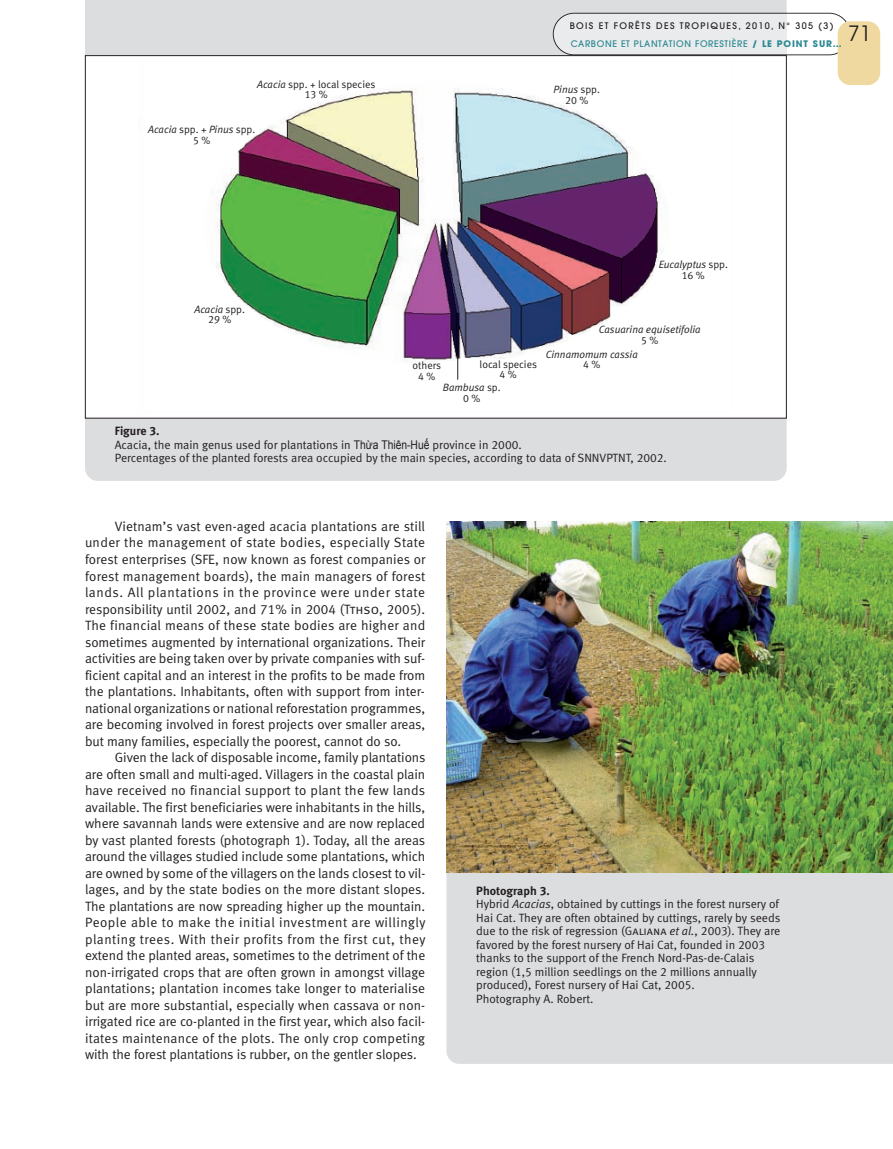
<style>
.page{position:relative;width:893px;height:1149px;background:#fff}
.page>*{position:absolute;margin:0;border:0;box-sizing:border-box;transform-origin:0 0}
.t1{font:21px "Avant Garde";color:#231f20}
.t2{font:13.5px/16.5px "Meta Normal LF";letter-spacing:-.005em;color:#231f20;text-align:justify}
.t3{font:12px/13.5px "Meta Normal LF";color:#231f20}
.t4{font:12px "Meta Bold LF";color:#231f20}
.t5{font:italic 10.65px/10.6px "Meta Normal LF";color:#231f20;text-align:center}
.t6{font:10.65px/10.6px "Meta Normal LF";color:#231f20;text-align:center}
.t7{font:500 9px "Avant Garde";letter-spacing:.07em;color:#2c8993}
.t8{font:500 9px "Avant Garde";letter-spacing:.15em;color:#231f20}
.s1{font-style:italic}
.s2{font-style:normal}
.s3{font-weight:700}
.s4{font-family:"Arial"}
.s5{font-family:"Meta Normal LF Caps"}
</style>
<div class="page">
<div style="left:446px;top:872px;width:447px;height:191px;background:#dcdddf"></div>
<div style="left:85px;top:0;width:702px;height:480px;background:#dcdddf"></div>
<div style="left:85px;top:56px;width:701px;height:362px;background:#fff"></div>
<svg style="left:216px;top:88px;width:448px;height:292px"></svg>
<svg style="left:457px;top:355px;width:1px;height:24px"></svg>
<img style="left:446px;top:521px;width:447px;height:351px">
<svg style="left:553px;top:13px;width:294px;height:42px"></svg>
<div style="left:838px;top:21px;width:42px;height:64px;background:#f0d9a0;border-radius:13px"></div>
<p class="t6" style="left:257px;top:80px;width:120px"><span class="s1">Acacia</span> spp. + local species<br>13 %</p>
<p class="t5" style="left:148px;top:125px;width:109px">Acacia <span class="s2">spp. +</span> Pinus <span class="s2">spp.<br>5 %</span></p>
<p class="t8" style="left:570px;top:23px;width:265px">BOIS ET FORÊTS DES TROPIQUES, 2010, N° 305 (3)</p>
<h1 class="t1" style="left:848px;top:26px;width:25px">71</h1>
<p class="t7" style="left:571px;top:41px;width:273px">CARBONE ET PLANTATION FORESTIÈRE <span class="s3">/ LE POINT SUR…</span></p>
<p class="t6" style="left:554px;top:85px;width:48px"><span class="s1">Pinus</span> spp.<br>20 %</p>
<p class="t6" style="left:195px;top:305px;width:52px"><span class="s1">Acacia</span> spp.<br>29 %</p>
<p class="t5" style="left:659px;top:260px;width:71px">Eucalyptus <span class="s2">spp.<br>16 %</span></p>
<p class="t6" style="left:413px;top:361px;width:30px">others<br>4 %</p>
<p class="t6" style="left:480px;top:359px;width:59px">local species<br>4 %</p>
<p class="t5" style="left:443px;top:383px;width:59px">Bambusa <span class="s2">sp.<br>0 %</span></p>
<p class="t5" style="left:599px;top:325px;width:103px">Casuarina equisetifolia</p>
<p class="t6" style="left:641px;top:335px;width:19px">5 %</p>
<p class="t5" style="left:546px;top:349px;width:94px">Cinnamomum cassia</p>
<p class="t6" style="left:583px;top:360px;width:19px">4 %</p>
<p class="t4" style="left:115px;top:427px;width:46px">Figure 3.</p>
<p class="t3" style="left:115px;top:439px;width:554px">Acacia, the main genus used for plantations in <span class="s4">Thừa Thiên-Huế</span> province in 2000.<br>Percentages of the planted forests area occupied by the main species, according to data of SNNVPTNT, 2002.</p>
<p class="t2" style="left:85px;top:519px;width:342px;text-indent:30px">Vietnam’s vast even-aged acacia plantations are still under the management of state bodies, especially State forest enterprises (SFE, now known as forest companies or forest management boards), the main managers of forest lands. All plantations in the province were under state responsibility until 2002, and 71% in 2004 (<span class="s5">Tthso</span>, 2005).<br>The financial means of these state bodies are higher and sometimes augmented by international organizations. Their activities are being taken over by private companies with suf&shy;ficient capital and an interest in the profits to be made from the plantations. Inhabitants, often with support from inter&shy;national organizations or national reforestation programmes, are becoming involved in forest projects over smaller areas, but many families, especially the poorest, cannot do so.</p>
<p class="t2" style="left:85px;top:750px;width:342px;text-indent:30px">Given the lack of disposable income, family plantations are often small and multi-aged. Villagers in the coastal plain have received no financial support to plant the few lands available. The first beneficiaries were inhabitants in the hills, where savannah lands were extensive and are now replaced by vast planted forests (photograph 1). Today, all the areas around the villages studied include some plantations, which are owned by some of the villagers on the lands closest to vil&shy;lages, and by the state bodies on the more distant slopes.<br>The plantations are now spreading higher up the mountain.<br>People able to make the initial investment are willingly planting trees. With their profits from the first cut, they extend the planted areas, sometimes to the detriment of the non-irrigated crops that are often grown in amongst village plantations; plantation incomes take longer to materialise but are more substantial, especially when cassava or non&shy;irrigated rice are co-planted in the first year, which also facil&shy;itates maintenance of the plots. The only crop competing with the forest plantations is rubber, on the gentler slopes.</p>
<p class="t4" style="left:476px;top:885px;width:75px">Photograph 3.</p>
<p class="t3" style="left:476px;top:898px;width:306px">Hybrid <span class="s1">Acacias</span>, obtained by cuttings in the forest nursery of Hai Cat. They are often obtained by cuttings, rarely by seeds due to the risk of regression (G<span class="s5">aliana</span> <span class="s1">et al.</span>, 2003). They are favored by the forest nursery of Hai Cat, founded in 2003 thanks to the support of the French Nord-Pas-de-Calais region (1,5 million seedlings on the 2 millions annually produced), Forest nursery of Hai Cat, 2005.<br>Photography A. Robert.</p>
</div>
